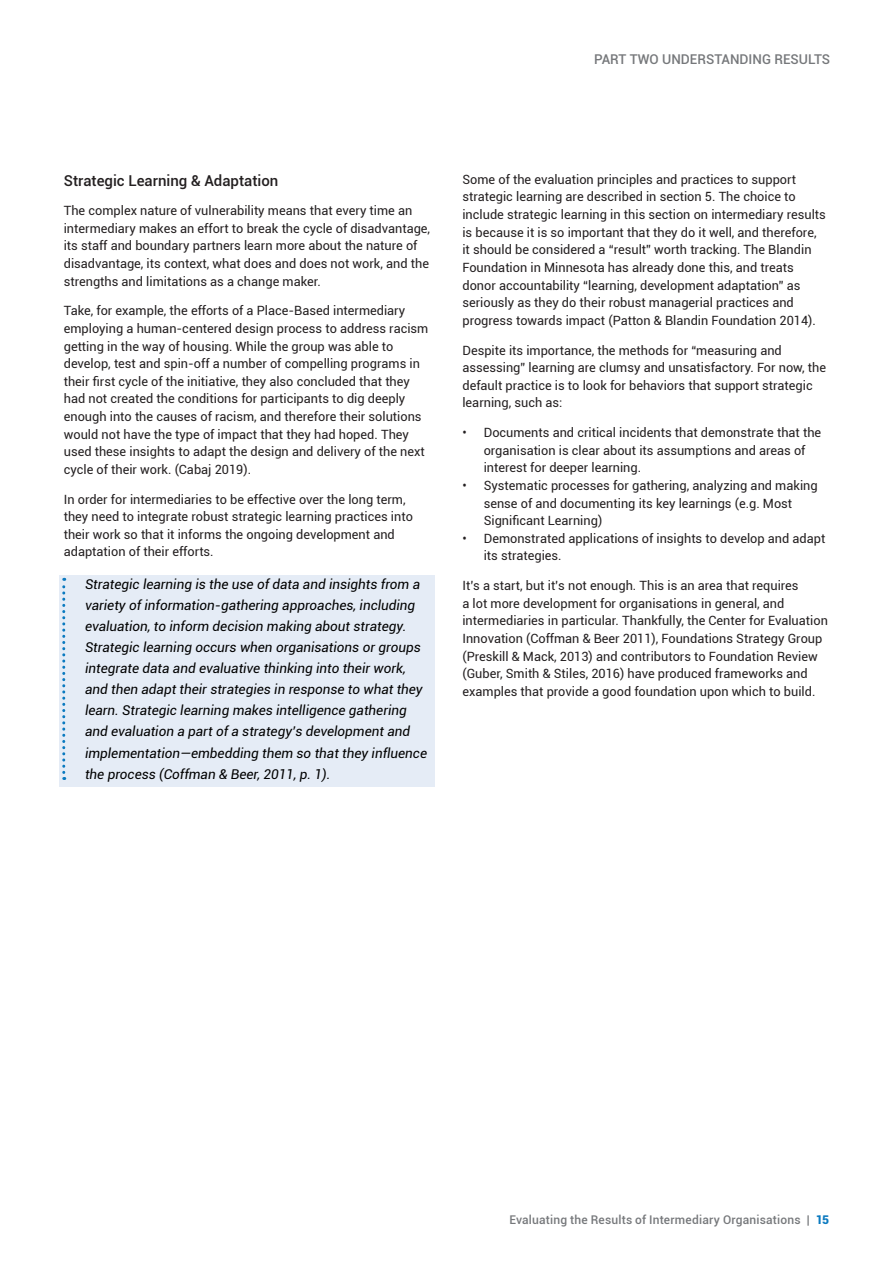
<style>
.page{position:relative;width:893px;height:1263px;background:#fff}
.page>*{position:absolute;margin:0;border:0;box-sizing:border-box;transform-origin:0 0}
.Subheads{font:500 15px "Roboto";color:#231f20}
.Quotes{font:italic 13.5px/21px "Roboto";color:#000}
.t1{font:500 13.5px "Roboto";color:#76787b}
.Text{font:12.75px/17.7px "Roboto";color:#231f20}
.t2{font:500 12px "Roboto";letter-spacing:.015em;color:#76787b}
.s1{font-weight:900;color:#0b7ac0}
</style>
<div class="page">
<div style="left:60px;top:575px;width:375px;height:211px;background:#e5ecf6"></div>
<svg style="left:62px;top:578px;width:3px;height:202px"></svg>
<p class="t1" style="left:594px;top:49px;width:237px">PART TWO UNDERSTANDING RESULTS</p>
<p class="Subheads" style="left:64px;top:170px;width:216px">Strategic Learning &amp; Adaptation</p>
<p class="Text" style="left:64px;top:201px;width:368px">The complex nature of vulnerability means that every time an intermediary makes an effort to break the cycle of disadvantage, its staff and boundary partners learn more about the nature of disadvantage, its context, what does and does not work, and the strengths and limitations as a change maker.</p>
<p class="Text" style="left:64px;top:301px;width:366px">Take, for example, the efforts of a Place-Based intermediary employing a human-centered design process to address racism getting in the way of housing. While the group was able to develop, test and spin-off a number of compelling programs in their first cycle of the initiative, they also concluded that they had not created the conditions for participants to dig deeply enough into the causes of racism, and therefore their solutions would not have the type of impact that they had hoped. They used these insights to adapt the design and delivery of the next cycle of their work. (Cabaj 2019).</p>
<p class="Text" style="left:64px;top:490px;width:351px">In order for intermediaries to be effective over the long term, they need to integrate robust strategic learning practices into their work so that it informs the ongoing development and adaptation of their efforts.</p>
<p class="Quotes" style="left:85px;top:574px;width:344px">Strategic learning is the use of data and insights from a variety of information-gathering approaches, including evaluation, to inform decision making about strategy.<br>Strategic learning occurs when organisations or groups integrate data and evaluative thinking into their work, and then adapt their strategies in response to what they learn. Strategic learning makes intelligence gathering and evaluation a part of a strategy’s development and implementation—embedding them so that they influence the process (Coffman &amp; Beer, 2011, p. 1).</p>
<p class="Text" style="left:462px;top:170px;width:365px">Some of the evaluation principles and practices to support strategic learning are described in section 5. The choice to include strategic learning in this section on intermediary results is because it is so important that they do it well, and therefore, it should be considered a “result” worth tracking. The Blandin Foundation in Minnesota has already done this, and treats donor accountability “learning, development adaptation” as seriously as they do their robust managerial practices and progress towards impact (Patton &amp; Blandin Foundation 2014).</p>
<p class="Text" style="left:462px;top:341px;width:365px">Despite its importance, the methods for “measuring and assessing” learning are clumsy and unsatisfactory. For now, the default practice is to look for behaviors that support strategic learning, such as:</p>
<p class="Text" style="left:484px;top:423px;width:339px;text-indent:-21px">• Documents and critical incidents that demonstrate that the organisation is clear about its assumptions and areas of interest for deeper learning.</p>
<p class="Text" style="left:484px;top:476px;width:335px;text-indent:-21px">• Systematic processes for gathering, analyzing and making sense of and documenting its key learnings (e.g. Most<br>Significant Learning)</p>
<p class="Text" style="left:484px;top:529px;width:343px;text-indent:-21px">• Demonstrated applications of insights to develop and adapt its strategies.</p>
<p class="Text" style="left:462px;top:576px;width:367px">It’s a start, but it’s not enough. This is an area that requires<br>a lot more development for organisations in general, and intermediaries in particular. Thankfully, the Center for Evaluation Innovation (Coffman &amp; Beer 2011), Foundations Strategy Group (Preskill &amp; Mack, 2013) and contributors to Foundation Review (Guber, Smith &amp; Stiles, 2016) have produced frameworks and examples that provide a good foundation upon which to build.</p>
<p class="t2" style="left:509px;top:1211px;width:321px">Evaluating the Results of Intermediary Organisations | <span class="s1">15</span></p>
</div>
